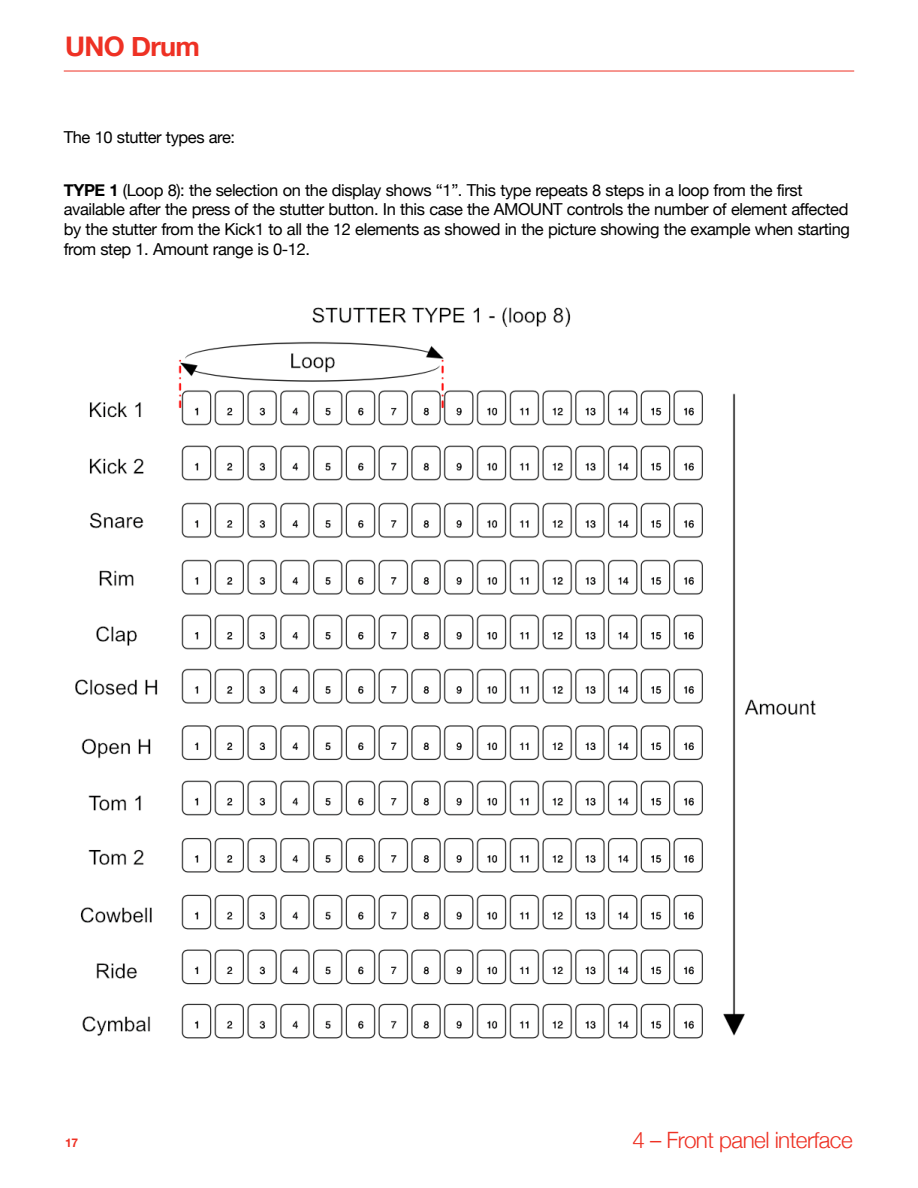
<style>
.page{position:relative;width:918px;height:1188px;background:#fff}
.page>*{position:absolute;margin:0;border:0;box-sizing:border-box;transform-origin:0 0}
.t1{font:700 27px "Helvetica Neue";letter-spacing:-.025em;color:#ee3124}
.t2{font:300 22.5px "Helvetica Neue";letter-spacing:-.025em;color:#ee3124}
.Testo{font:16.5px/19.8px "Helvetica Neue";letter-spacing:-.025em;color:#000}
.t3{font:700 12px "Helvetica Neue";color:#ee3124}
.s1{font-weight:700}
</style>
<div class="page">
<img style="left:75px;top:307px;width:741px;height:732px">
<hr style="left:64px;top:71px;width:790px;height:1px;background:#ee3124">
<h1 class="t1" style="left:65px;top:25px;width:136px">UNO Drum</h1>
<p class="Testo" style="left:64px;top:128px;width:173px">The 10 stutter types are:</p>
<p class="Testo" style="left:64px;top:181px;width:788px"><span class="s1">TYPE 1</span> (Loop 8): the selection on the display shows “1”. This type repeats 8 steps in a loop from the first available after the press of the stutter button. In this case the AMOUNT controls the number of element affected by the stutter from the Kick1 to all the 12 elements as showed in the picture showing the example when starting from step 1. Amount range is 0-12.</p>
<p class="t3" style="left:65px;top:1134px;width:15px">17</p>
<h2 class="t2" style="left:632px;top:1121px;width:222px">4 – Front panel interface</h2>
</div>
